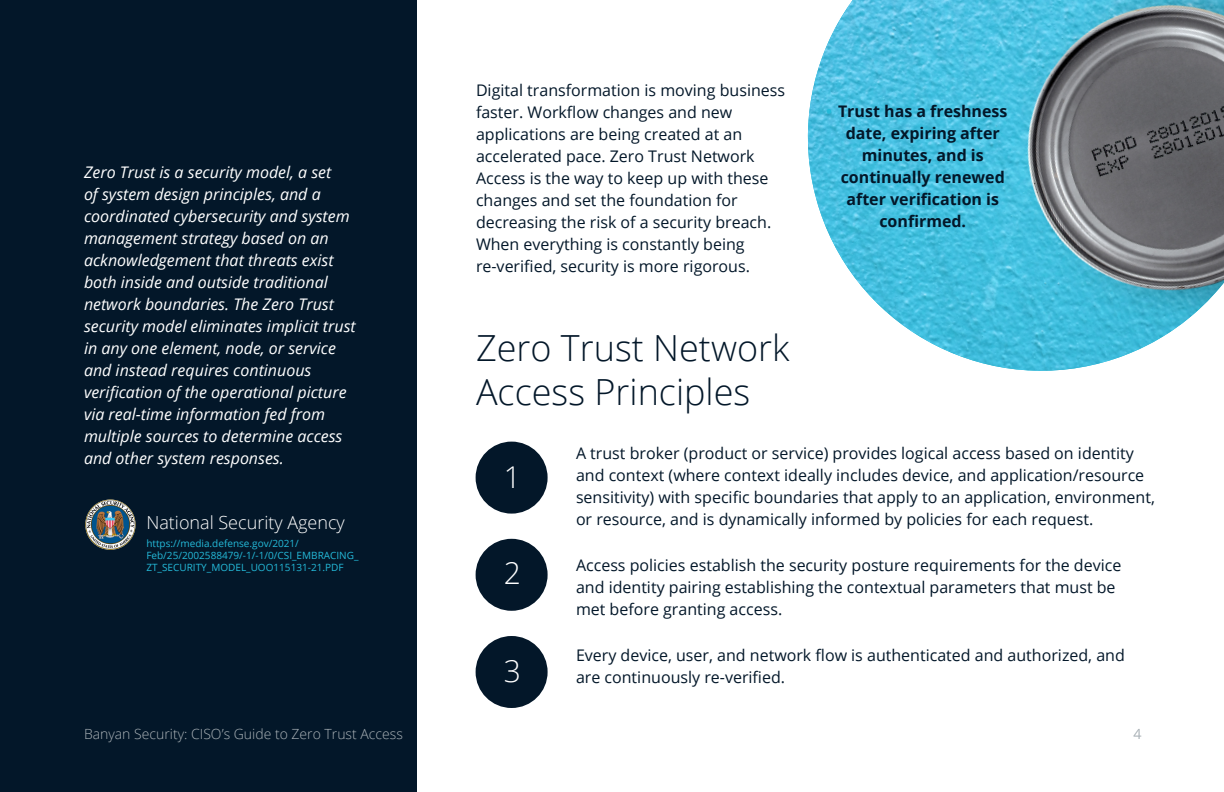
<style>
.page{position:relative;width:1224px;height:792px;background:#fff}
.page>*{position:absolute;margin:0;border:0;box-sizing:border-box;transform-origin:0 0}
.t1{font:300 36px/44px "Open Sans";color:#031729}
.t2{font:300 30px "Open Sans";color:#fff}
.t3{font:300 18px "Open Sans";color:#fff}
.t4{font:16px/22px "Open Sans";color:#031729}
.t5{font:italic 16px/22px "Open Sans";color:#fff}
.t6{font:700 16px "Open Sans";color:#031729}
.t7{font:300 14px "Open Sans";color:#abb3b8}
.t8{font:10px/12px "Open Sans";color:#24bad9}
.s1{color:#24bad9}
</style>
<div class="page">
<div style="left:0;top:0;width:417px;height:792px;background:#031729"></div>
<img style="left:85px;top:500px;width:51px;height:50px;border-radius:25px">
<div style="left:476px;top:442px;width:72px;height:72px;background:#031729;border-radius:50%"></div>
<div style="left:476px;top:539px;width:72px;height:72px;background:#031729;border-radius:50%"></div>
<div style="left:476px;top:636px;width:72px;height:72px;background:#031729;border-radius:50%"></div>
<img style="left:807px;top:0;width:417px;height:371px">
<p class="t5" style="left:84px;top:161px;width:273px">Zero Trust is a security model, a set<br>of system design principles, and a coordinated cybersecurity and system management strategy based on an acknowledgement that threats exist both inside and outside traditional network boundaries. The Zero Trust security model eliminates implicit trust in any one element, node, or service and instead requires continuous verification of the operational picture via real-time information fed from multiple sources to determine access and other system responses.</p>
<p class="t3" style="left:146px;top:510px;width:200px">National Security Agency</p>
<p class="t8" style="left:146px;top:537px;width:214px">https://media.defense.gov/2021/<br>Feb/25/2002588479/-1/-1/0/CSI_EMBRACING_<br>ZT_SECURITY_MODEL_UOO115131-21.PDF</p>
<p class="t4" style="left:476px;top:79px;width:311px">Digital transformation is moving business faster. Workflow changes and new applications are being created at an accelerated pace. Zero Trust Network Access is the way to keep up with these changes and set the foundation for decreasing the risk of a security breach.<br>When everything is constantly being re-verified, security is more rigorous.</p>
<p class="t6" style="left:826px;top:100px;width:183px"><span class="s1">•</span> Trust has a freshness</p>
<p class="t6" style="left:846px;top:122px;width:156px">date, expiring after</p>
<p class="t6" style="left:862px;top:144px;width:124px">minutes, and is</p>
<p class="t6" style="left:841px;top:166px;width:166px">continually renewed</p>
<p class="t6" style="left:847px;top:188px;width:154px">after verification is</p>
<p class="t6" style="left:879px;top:210px;width:88px">confirmed.</p>
<h1 class="t1" style="left:476px;top:325px;width:315px">Zero Trust Network<br>Access Principles</h1>
<p class="t4" style="left:576px;top:442px;width:580px">A trust broker (product or service) provides logical access based on identity and context (where context ideally includes device, and application/resource sensitivity) with specific boundaries that apply to an application, environment, or resource, and is dynamically informed by policies for each request.</p>
<p class="t4" style="left:576px;top:554px;width:547px">Access policies establish the security posture requirements for the device and identity pairing establishing the contextual parameters that must be met before granting access.</p>
<p class="t4" style="left:576px;top:644px;width:550px">Every device, user, and network flow is authenticated and authorized, and are continuously re-verified.</p>
<h2 class="t2" style="left:504px;top:456px;width:19px">1</h2>
<h2 class="t2" style="left:504px;top:553px;width:19px">2</h2>
<h2 class="t2" style="left:504px;top:651px;width:19px">3</h2>
<p class="t7" style="left:84px;top:724px;width:320px">Banyan Security: CISO’s Guide to Zero Trust Access</p>
<p class="t7" style="left:1133px;top:724px;width:9px">4</p>
</div>
